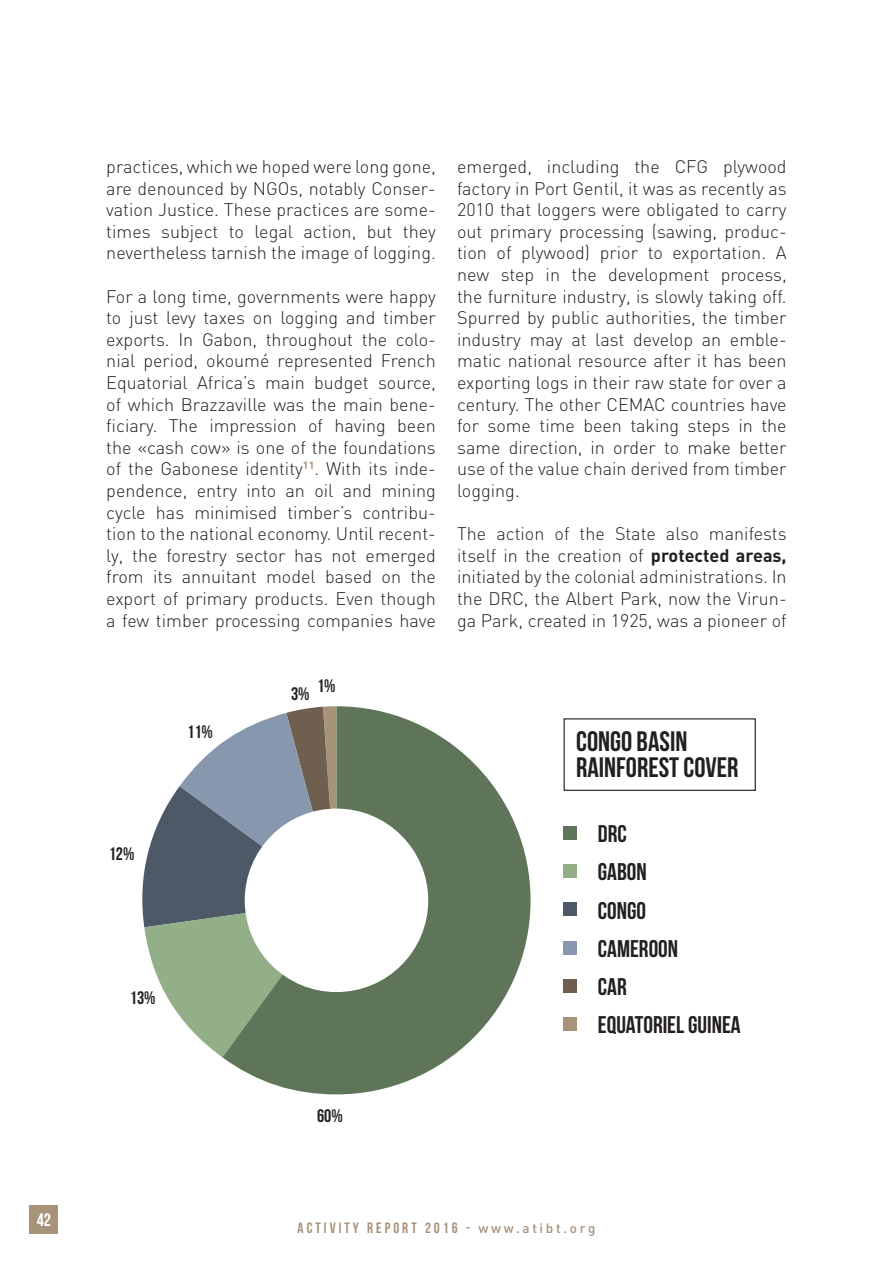
<style>
.page{position:relative;width:893px;height:1263px;background:#fff}
.page>*{position:absolute;margin:0;border:0;box-sizing:border-box;transform-origin:0 0}
.t1{font:700 28.2px/25.7px "Bebas Neue";color:#231f20}
.t2{font:700 24.15px/38.2px "Bebas Neue";color:#231f20}
.t3{font:700 18.15px "Bebas Neue";color:#231f20}
.t4{font:300 18px/21.6px "DIN";color:#231f20;text-align:justify}
.t5{font:18px "Bebas Neue";color:#fff}
.t6{font:700 15px "Bebas Neue";letter-spacing:.2em;color:#a7927a}
.s1{font-weight:700}
.s2{font-family:"DIN";font-weight:500;font-size:13.5px}
</style>
<div class="page">
<div style="left:564px;top:718px;width:192px;height:73px;border:1px solid #231f20"></div>
<svg style="left:142px;top:743px;width:80px;height:314px"></svg>
<svg style="left:222px;top:706px;width:309px;height:388px;fill:#5f7559"></svg>
<div style="left:563px;top:826px;width:13px;height:13px;background:#5f7559"></div>
<div style="left:563px;top:865px;width:13px;height:13px;background:#93af87"></div>
<div style="left:563px;top:903px;width:13px;height:13px;background:#4e5968"></div>
<div style="left:563px;top:941px;width:13px;height:13px;background:#8797ad"></div>
<div style="left:563px;top:979px;width:13px;height:13px;background:#6e5f4f"></div>
<div style="left:563px;top:1017px;width:13px;height:14px;background:#a7927a"></div>
<div style="left:245px;top:808px;width:183px;height:184px;background:#fff;border-radius:50%"></div>
<div style="left:30px;top:1205px;width:28px;height:28px;background:#a7927a"></div>
<p class="t5" style="left:37px;top:1210px;width:16px">42</p>
<p class="t4" style="left:106px;top:155px;width:331px">practices, which we hoped were long gone, are denounced by NGOs, notably Conser&shy;vation Justice. These practices are some&shy;times subject to legal action, but they nevertheless tarnish the image of logging.</p>
<p class="t4" style="left:106px;top:285px;width:331px">For a long time, governments were happy to just levy taxes on logging and timber exports. In Gabon, throughout the colo&shy;nial period, okoumé represented French Equatorial Africa’s main budget source, of which Brazzaville was the main bene&shy;ficiary. The impression of having been the «cash cow» is one of the foundations of the Gabonese identity<sup>11</sup>. With its inde&shy;pendence, entry into an oil and mining cycle has minimised timber’s contribu&shy;tion to the national economy. Until recent&shy;ly, the forestry sector has not emerged from its annuitant model based on the export of primary products. Even though a few timber processing companies have</p>
<p class="t3" style="left:109px;top:844px;width:27px">12%</p>
<p class="t3" style="left:187px;top:721px;width:27px">11%</p>
<p class="t3" style="left:130px;top:988px;width:27px">13%</p>
<p class="t3" style="left:291px;top:684px;width:20px">3%</p>
<p class="t3" style="left:317px;top:676px;width:20px">1%</p>
<p class="t4" style="left:457px;top:155px;width:331px">emerged, including the CFG plywood factory in Port Gentil, it was as recently as 2010 that loggers were obligated to carry out primary processing (sawing, produc&shy;tion of plywood) prior to exportation. A new step in the development process, the furniture industry, is slowly taking off.<br>Spurred by public authorities, the timber industry may at last develop an emble&shy;matic national resource after it has been exporting logs in their raw state for over a century. The other CEMAC countries have for some time been taking steps in the same direction, in order to make better use of the value chain derived from timber logging.</p>
<p class="t4" style="left:457px;top:523px;width:331px">The action of the State also manifests itself in the creation of <span class="s1">protected areas, </span>initiated by the colonial administrations. In the DRC, the Albert Park, now the Virun&shy;ga Park, created in 1925, was a pioneer of</p>
<h1 class="t1" style="left:576px;top:728px;width:164px">CONGO BASIN<br>RAINFOREST COVER</h1>
<h2 class="t2" style="left:598px;top:814px;width:144px">DRC<br>GABON<br>CONGO<br>CAMEROON<br>CAR<br>EQUATORIEL GUINEA</h2>
<p class="t3" style="left:317px;top:1106px;width:27px">60%</p>
<p class="t6" style="left:298px;top:1220px;width:299px">ACTIVITY REPORT 2016 - <span class="s2">www.atibt.org</span></p>
</div>
